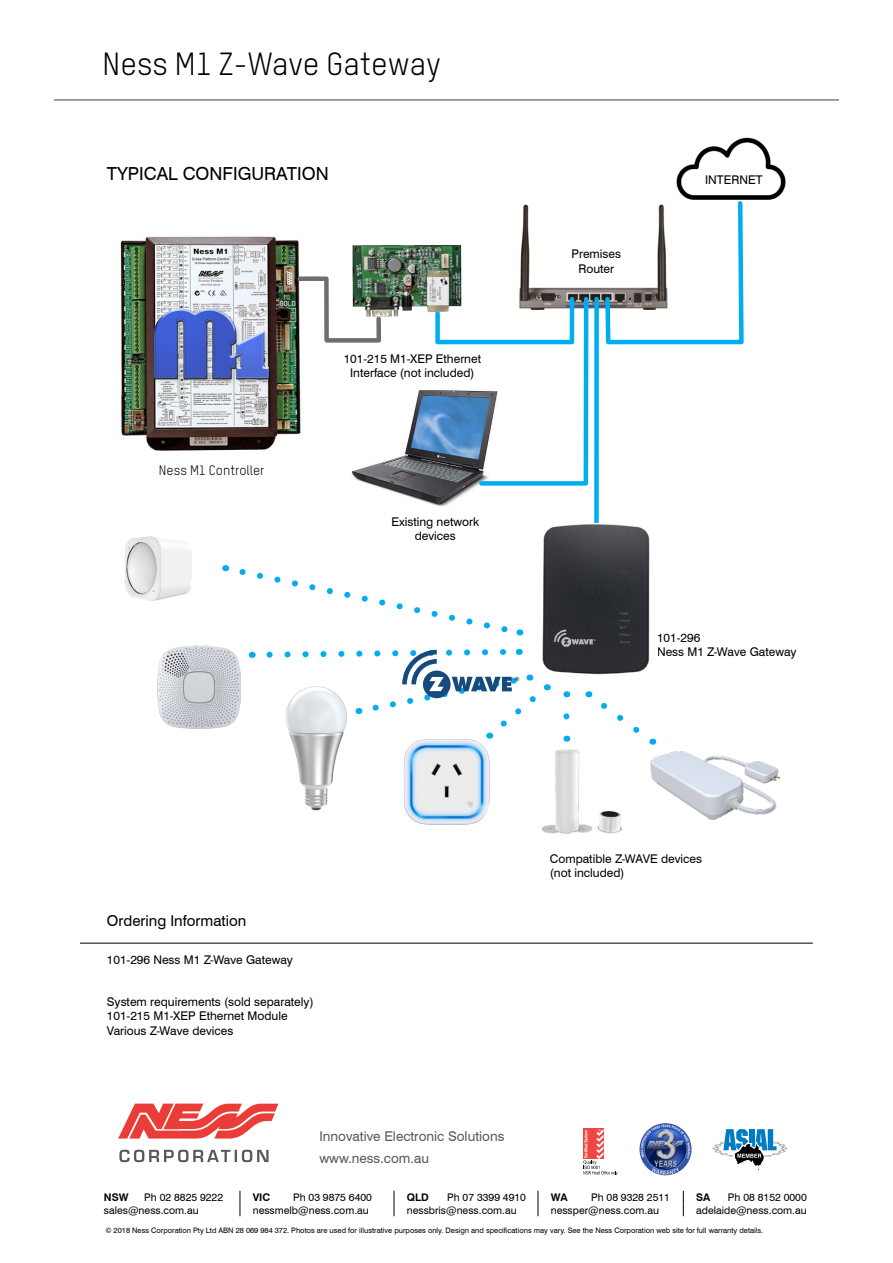
<style>
.page{position:relative;width:893px;height:1263px;background:#fff}
.page>*{position:absolute;margin:0;border:0;box-sizing:border-box;transform-origin:0 0}
.t1{font:31.5px "T Star Pro";color:#000}
.t2{font:18px "Swiss 721 BT";color:#000}
.t3{font:15px "Swiss 721 BT";color:#000}
.t4{font:13.5px/21.3px "Swiss 721 BT";color:#58595b}
.t5{font:13.5px "T Star Pro";color:#000}
.t6{font:12px/14.4px "Swiss 721 BT";color:#000}
.t7{font:10.5px "Swiss 721 BT";color:#000}
.t8{font:700 10.5px "Swiss 721 BT";color:#000}
.t9{font:7.5px "Swiss 721 BT";color:#000}
</style>
<div class="page">
<hr style="left:80px;top:943px;width:733px;height:1px;background:#000">
<svg style="left:240px;top:1191px;width:1px;height:25px"></svg>
<svg style="left:394px;top:1191px;width:1px;height:25px"></svg>
<svg style="left:538px;top:1191px;width:1px;height:25px"></svg>
<svg style="left:683px;top:1191px;width:1px;height:25px"></svg>
<svg style="left:583px;top:1129px;width:35px;height:46px"></svg>
<img style="left:639px;top:1123px;width:53px;height:53px">
<svg style="left:713px;top:1129px;width:74px;height:41px"></svg>
<svg style="left:118px;top:1103px;width:160px;height:35px"></svg>
<svg style="left:119px;top:1150px;width:150px;height:12px"></svg>
<hr style="left:54px;top:99px;width:785px;height:2px;background:#808285">
<img style="left:120px;top:236px;width:115px;height:215px">
<img style="left:676px;top:137px;width:110px;height:63px">
<svg style="left:235px;top:199px;width:511px;height:437px"></svg>
<div style="left:153px;top:307px;width:123px;height:79px;background:#000;opacity:.11"></div>
<img style="left:152px;top:299px;width:117px;height:92px">
<img style="left:536px;top:523px;width:121px;height:152px">
<img style="left:650px;top:751px;width:131px;height:69px">
<img style="left:542px;top:749px;width:80px;height:84px">
<img style="left:403px;top:739px;width:86px;height:86px">
<img style="left:291px;top:739px;width:51px;height:72px">
<img style="left:158px;top:646px;width:83px;height:83px">
<img style="left:125px;top:536px;width:67px;height:64px">
<svg style="left:563px;top:713px;width:6px;height:3px"></svg>
<svg style="left:588px;top:691px;width:52px;height:42px"></svg>
<svg style="left:266px;top:646px;width:282px;height:93px"></svg>
<h1 class="t1" style="left:103px;top:43px;width:340px">Ness M1 Z-Wave Gateway</h1>
<h2 class="t2" style="left:107px;top:163px;width:32px">Typical</h2>
<h2 class="t2" style="left:183px;top:163px;width:105px">Con figuration</h2>
<p class="t5" style="left:159px;top:461px;width:107px">Ness M1 Controller</p>
<p class="t6" style="left:344px;top:351px;width:139px;text-align:center">101-215 M1-XEP Ethernet<br>Interface (not included)</p>
<p class="t6" style="left:391px;top:514px;width:89px;text-align:center">Existing network devices</p>
<p class="t6" style="left:571px;top:247px;width:51px;text-align:center">Premises<br>Router</p>
<p class="t6" style="left:705px;top:172px;width:59px">INTERNET</p>
<p class="t6" style="left:657px;top:630px;width:141px">101-296<br>Ness M1 Z-Wave Gateway</p>
<p class="t3" style="left:107px;top:911px;width:141px">Ordering Information</p>
<p class="t6" style="left:107px;top:952px;width:188px">101-296 Ness M1 Z-Wave Gateway</p>
<p class="t6" style="left:107px;top:994px;width:208px">System requirements (sold separately)<br>101-215 M1-XEP Ethernet Module<br>Various Z-Wave devices</p>
<p class="t4" style="left:319px;top:1125px;width:186px">Innovative Electronic Solutions www.ness.com.au</p>
<p class="t6" style="left:550px;top:851px;width:154px">Compatible Z-WAVE devices (not included)</p>
<p class="t8" style="left:104px;top:1191px;width:26px">NSW</p>
<p class="t7" style="left:144px;top:1191px;width:80px">Ph 02 8825 9222</p>
<p class="t8" style="left:253px;top:1191px;width:13px">VIC</p>
<p class="t7" style="left:293px;top:1191px;width:80px">Ph 03 9875 6400</p>
<p class="t8" style="left:407px;top:1191px;width:24px">QLD</p>
<p class="t7" style="left:447px;top:1191px;width:80px">Ph 07 3399 4910</p>
<p class="t8" style="left:551px;top:1191px;width:18px">WA</p>
<p class="t7" style="left:591px;top:1191px;width:80px">Ph 08 9328 2511</p>
<p class="t8" style="left:696px;top:1191px;width:16px">SA</p>
<p class="t7" style="left:728px;top:1191px;width:80px">Ph 08 8152 0000</p>
<p class="t7" style="left:104px;top:1204px;width:96px">sales@ness.com.au</p>
<p class="t7" style="left:253px;top:1204px;width:118px">nessmelb@ness.com.au</p>
<p class="t7" style="left:407px;top:1204px;width:112px">nessbris@ness.com.au</p>
<p class="t7" style="left:551px;top:1204px;width:110px">nessper@ness.com.au</p>
<p class="t7" style="left:696px;top:1204px;width:112px">adelaide@ness.com.au</p>
<p class="t9" style="left:105px;top:1225px;width:659px">© 2018 Ness Corporation Pty Ltd ABN 28 069 984 372. Photos are used for illustrative purposes only. Design and specifications may vary. See the Ness Corporation web site for full warranty details.</p>
</div>
